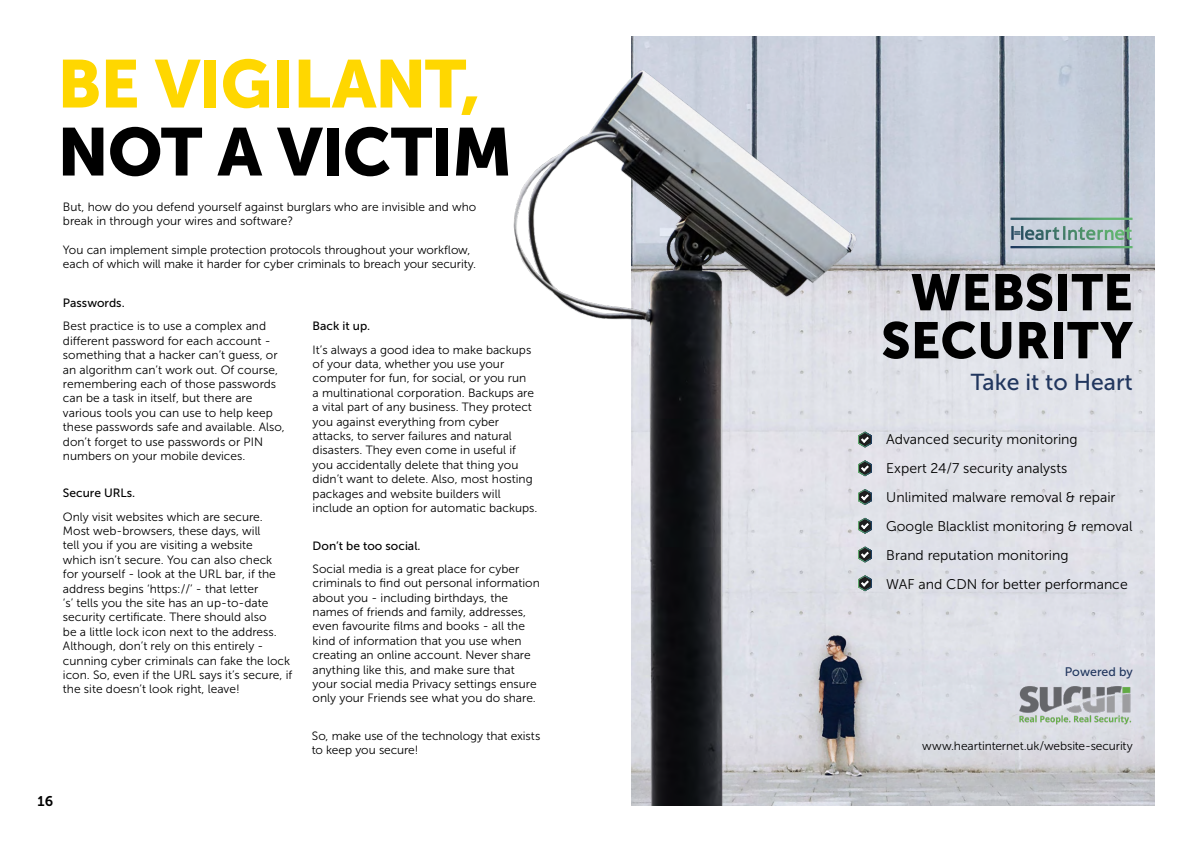
<style>
.page{position:relative;width:1191px;height:842px;background:#fff}
.page>*{position:absolute;margin:0;border:0;box-sizing:border-box;transform-origin:0 0}
.t1{font:67px "Museo Sans 900";letter-spacing:-.02em;color:#ffd700}
.t2{font:67px "Museo Sans 900";letter-spacing:-.02em;color:#000}
.t3{font:50.8px/48px "Museo Sans 900";color:#000;text-align:center}
.t4{font:23px "Museo Sans 500";color:#21365e}
.t5{font:14px/29px "Museo Sans 300";color:#000}
.t6{font:14px "Museo Sans 700";color:#000}
.t7{font:12.4px "Museo Sans 500";color:#21365e}
.t8{font:12px/14.4px "Museo Sans 300";color:#000}
.t9{font:12px "Museo Sans 500";color:#000}
</style>
<div class="page">
<img style="left:886px;top:36px;width:269px;height:770px">
<img style="left:513px;top:36px;width:373px;height:770px">
<svg style="left:1025px;top:226px;width:77px;height:14px"></svg>
<img style="left:1019px;top:685px;width:113px;height:41px">
<svg style="left:858px;top:432px;width:14px;height:15px"></svg>
<svg style="left:858px;top:460px;width:14px;height:16px"></svg>
<svg style="left:858px;top:489px;width:14px;height:16px"></svg>
<svg style="left:858px;top:518px;width:14px;height:16px"></svg>
<svg style="left:858px;top:547px;width:14px;height:15px"></svg>
<svg style="left:858px;top:575px;width:14px;height:16px"></svg>
<h1 class="t1" style="left:57px;top:46px;width:424px">BE VIGILANT,</h1>
<h1 class="t2" style="left:57px;top:114px;width:456px">NOT A VICTIM</h1>
<p class="t8" style="left:63px;top:199px;width:415px">But, how do you defend yourself against burglars who are invisible and who break in through your wires and software?</p>
<p class="t8" style="left:63px;top:242px;width:415px">You can implement simple protection protocols throughout your workflow, each of which will make it harder for cyber criminals to breach your security.</p>
<p class="t9" style="left:63px;top:296px;width:63px">Passwords.</p>
<p class="t8" style="left:63px;top:319px;width:223px">Best practice is to use a complex and different password for each account - something that a hacker can’t guess, or an algorithm can’t work out. Of course, remembering each of those passwords can be a task in itself, but there are various tools you can use to help keep these passwords safe and available. Also, don’t forget to use passwords or PIN numbers on your mobile devices.</p>
<p class="t9" style="left:63px;top:487px;width:74px">Secure URLs.</p>
<p class="t8" style="left:63px;top:509px;width:231px">Only visit websites which are secure.<br>Most web-browsers, these days, will<br>tell you if you are visiting a website<br>which isn’t secure. You can also check<br>for yourself - look at the URL bar, if the address begins ‘https://’ - that letter<br>‘s’ tells you the site has an up-to-date security certificate. There should also<br>be a little lock icon next to the address.<br>Although, don’t rely on this entirely - cunning cyber criminals can fake the lock icon. So, even if the URL says it’s secure, if the site doesn’t look right, leave!</p>
<p class="t9" style="left:313px;top:320px;width:59px">Back it up.</p>
<p class="t8" style="left:313px;top:342px;width:226px">It’s always a good idea to make backups of your data, whether you use your computer for fun, for social, or you run<br>a multinational corporation. Backups are a vital part of any business. They protect you against everything from cyber attacks, to server failures and natural disasters. They even come in useful if you accidentally delete that thing you didn’t want to delete. Also, most hosting packages and website builders will include an option for automatic backups.</p>
<p class="t9" style="left:313px;top:539px;width:109px">Don’t be too social.</p>
<p class="t8" style="left:313px;top:561px;width:229px">Social media is a great place for cyber criminals to find out personal information about you - including birthdays, the names of friends and family, addresses, even favourite films and books - all the kind of information that you use when creating an online account. Never share anything like this, and make sure that your social media Privacy settings ensure only your Friends see what you do share.</p>
<p class="t8" style="left:312px;top:728px;width:230px">So, make use of the technology that exists to keep you secure!</p>
<p class="t6" style="left:38px;top:793px;width:17px">16</p>
<h2 class="t3" style="left:881px;top:268px;width:253px">WEBSITE<br>SECURITY</h2>
<h3 class="t4" style="left:970px;top:370px;width:163px">Take it to Heart</h3>
<p class="t5" style="left:886px;top:425px;width:248px">Advanced security monitoring<br>Expert 24/7 security analysts<br>Unlimited malware removal &amp; repair Google Blacklist monitoring &amp; removal Brand reputation monitoring<br>WAF and CDN for better performance</p>
<p class="t7" style="left:1064px;top:665px;width:70px">Powered by</p>
<p class="t8" style="left:922px;top:739px;width:212px">www.heartinternet.uk/website-security</p>
</div>
